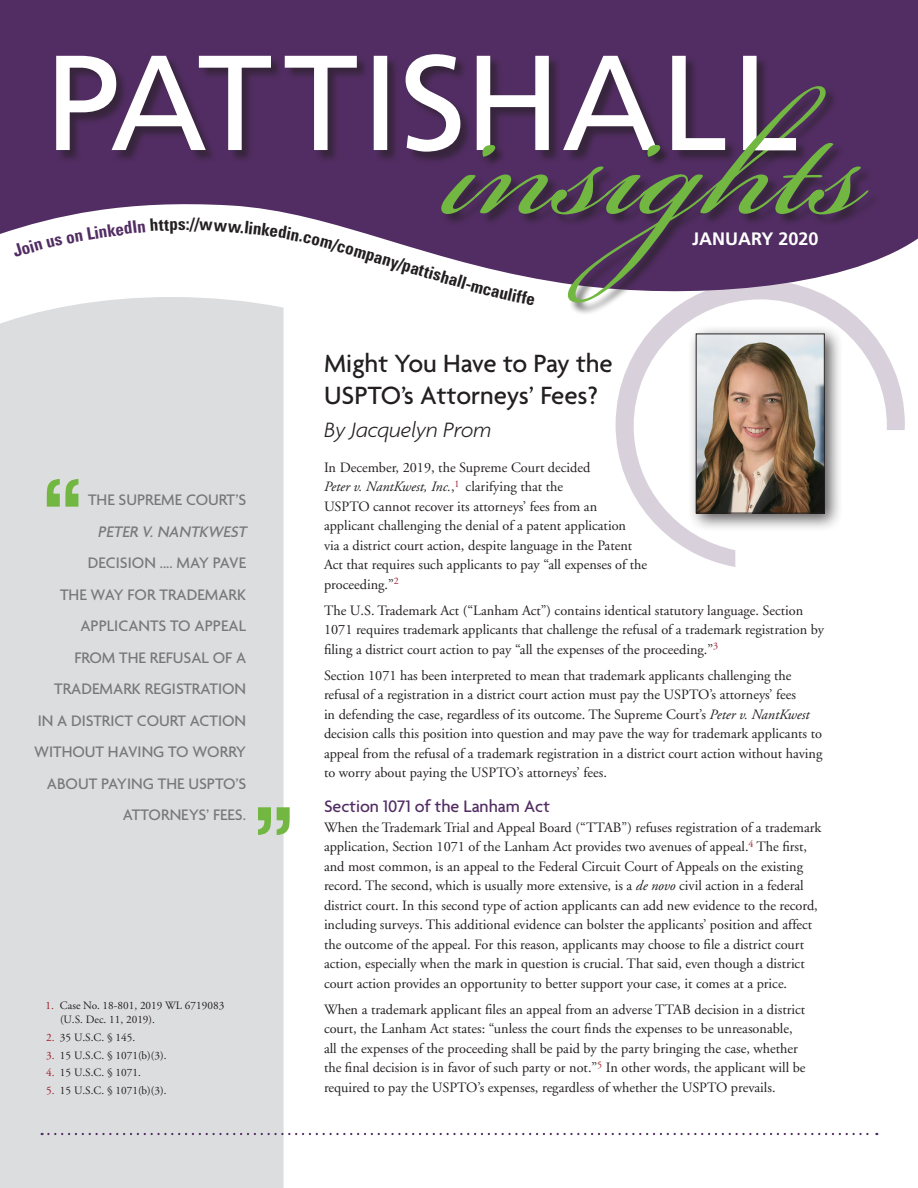
<style>
.page{position:relative;width:918px;height:1188px;background:#fff}
.page>*{position:absolute;margin:0;border:0;box-sizing:border-box;transform-origin:0 0}
.Article_HD{font:500 27px/31.5px "Agenda";color:#231f20}
.Article_byline{font:italic 300 22.5px "Agenda";color:#231f20}
.Nwsltr_Article_SBHD{font:500 18px "Agenda";color:#522d63}
.t1{font:700 18px "Frutiger";color:#fff}
.t2{font:700 condensed 17.25px "Univers";color:#231f20}
.Nwsltr_Callout{font:500 16.5px/31.5px "Agenda";color:#76787b;text-align:right}
.Nwsltr_Callout-2{font:italic 500 16.5px "Agenda";color:#76787b}
.Nwsltr_Body{font:14.25px/19.5px "Adobe Garamond";color:#231f20}
.Article_footnotes{font:11.25px/13.5px "Adobe Garamond";color:#231f20}
.s1{color:#9e1b2c}
.s2{font-style:italic}
</style>
<div class="page">
<div style="left:0;top:299px;width:284px;height:889px;background:#dcdddf"></div>
<svg style="left:616px;top:315px;width:289px;height:252px"></svg>
<div style="left:687px;top:325px;width:156px;height:207px;background:#231f20;opacity:.75"></div>
<img style="left:698px;top:336px;width:125px;height:175px">
<div style="left:696px;top:334px;width:129px;height:179px;border:1px solid #231f20"></div>
<svg style="left:42px;top:1133px;width:835px;height:2px"></svg>
<svg style="left:47px;top:479px;width:31px;height:28px"></svg>
<svg style="left:258px;top:807px;width:32px;height:28px"></svg>
<svg style="left:0;top:0;width:918px;height:299px;fill:#522d63"></svg>
<div style="left:57px;top:55px;width:752px;height:109px;background:#231f20;opacity:.58"></div>
<svg style="left:56px;top:54px;width:740px;height:98px;fill:#522d63"></svg>
<div style="left:442px;top:87px;width:439px;height:228px;background:#231f20;opacity:.58"></div>
<svg style="left:441px;top:86px;width:428px;height:217px;fill:#522d63"></svg>
<svg style="left:755px;top:138px;width:41px;height:12px"></svg>
<svg style="left:12px;top:219px;width:166px;height:39px"></svg>
<svg style="left:194px;top:218px;width:152px;height:35px"></svg>
<svg style="left:466px;top:282px;width:69px;height:23px"></svg>
<p class="t2" style="left:178px;top:213px;width:18px">s:/</p>
<p class="Nwsltr_Callout" style="left:88px;top:484px;width:160px">THE SUPREME COURT’S</p>
<p class="Nwsltr_Callout-2" style="left:98px;top:522px;width:154px">PETER V.NANTKWEST</p>
<p class="Nwsltr_Callout" style="left:88px;top:547px;width:160px">DECISION .... MAY PAVE</p>
<p class="Nwsltr_Callout" style="left:34px;top:578px;width:214px">THE WAY FOR TRADEMARK<br>APPLICANTS TO APPEAL<br>FROM THE REFUSAL OF A<br>TRADEMARK REGISTRATION<br>IN A DISTRICT COURT ACTION<br>WITHOUT HAVING TO WORRY<br>ABOUT PAYING THE USPTO’S<br>ATTORNEYS’ FEES.</p>
<p class="Article_footnotes" style="left:60px;top:999px;width:166px;text-indent:-14px"><span class="s1">1.</span> Case No. 18-801, 2019 WL 6719083 (U.S. Dec. 11, 2019).</p>
<p class="Article_footnotes" style="left:46px;top:1031px;width:91px"><span class="s1">2.</span> 35 U.S.C. § 145.</p>
<p class="Article_footnotes" style="left:46px;top:1049px;width:122px"><span class="s1">3.</span> 15 U.S.C. § 1071(b)(3).</p>
<p class="Article_footnotes" style="left:46px;top:1066px;width:96px"><span class="s1">4.</span> 15 U.S.C. § 1071.</p>
<p class="Article_footnotes" style="left:46px;top:1084px;width:122px"><span class="s1">5.</span> 15 U.S.C. § 1071(b)(3).</p>
<p class="t2" style="left:349px;top:237px;width:70px;rotate:17deg">ompany/p</p>
<p class="t2" style="left:414px;top:257px;width:33px;rotate:16deg">attis</p>
<p class="t2" style="left:444px;top:265px;width:27px;rotate:17deg">hall</p>
<p class="Article_HD" style="left:324px;top:347px;width:290px">Might You Have to Pay the<br>USPTO’s Attorneys’ Fees?</p>
<p class="Article_byline" style="left:324px;top:417px;width:169px">By Jacquelyn Prom</p>
<p class="t1" style="left:692px;top:228px;width:128px">JANUARY 2020</p>
<p class="Nwsltr_Body" style="left:324px;top:458px;width:325px">In December, 2019, the Supreme Court decided<br><span class="s2">Peter v. NantKwest, Inc.</span>,<sup>1</sup> clarifying that the<br>USPTO cannot recover its attorneys’ fees from an applicant challenging the denial of a patent application<br>via a district court action, despite language in the Patent Act that requires such applicants to pay “all expenses of the proceeding.”<sup>2</sup></p>
<p class="Nwsltr_Body" style="left:324px;top:601px;width:502px">The U.S. Trademark Act (“Lanham Act”) contains identical statutory language. Section<br>1071 requires trademark applicants that challenge the refusal of a trademark registration by filing a district court action to pay “all the expenses of the proceeding.”<sup>3</sup></p>
<p class="Nwsltr_Body" style="left:324px;top:666px;width:500px">Section 1071 has been interpreted to mean that trademark applicants challenging the refusal of a registration in a district court action must pay the USPTO’s attorneys’ fees<br>in defending the case, regardless of its outcome. The Supreme Court’s <span class="s2">Peter v. NantKwest </span>decision calls this position into question and may pave the way for trademark applicants to appeal from the refusal of a trademark registration in a district court action without having to worry about paying the USPTO’s attorneys’ fees.</p>
<p class="Nwsltr_Article_SBHD" style="left:324px;top:796px;width:227px">Section 1071 of the Lanham Act</p>
<p class="Nwsltr_Body" style="left:324px;top:818px;width:499px">When the Trademark Trial and Appeal Board (“TTAB”) refuses registration of a trademark application, Section 1071 of the Lanham Act provides two avenues of appeal.<sup>4</sup> The first, and most common, is an appeal to the Federal Circuit Court of Appeals on the existing record. The second, which is usually more extensive, is a <span class="s2">de novo</span> civil action in a federal district court. In this second type of action applicants can add new evidence to the record, including surveys. This additional evidence can bolster the applicants’ position and affect the outcome of the appeal. For this reason, applicants may choose to file a district court action, especially when the mark in question is crucial. That said, even though a district court action provides an opportunity to better support your case, it comes at a price.</p>
<p class="Nwsltr_Body" style="left:324px;top:1000px;width:483px">When a trademark applicant files an appeal from an adverse TTAB decision in a district court, the Lanham Act states: “unless the court finds the expenses to be unreasonable, all the expenses of the proceeding shall be paid by the party bringing the case, whether the final decision is in favor of such party or not.”<sup>5</sup> In other words, the applicant will be required to pay the USPTO’s expenses, regardless of whether the USPTO prevails.</p>
</div>
